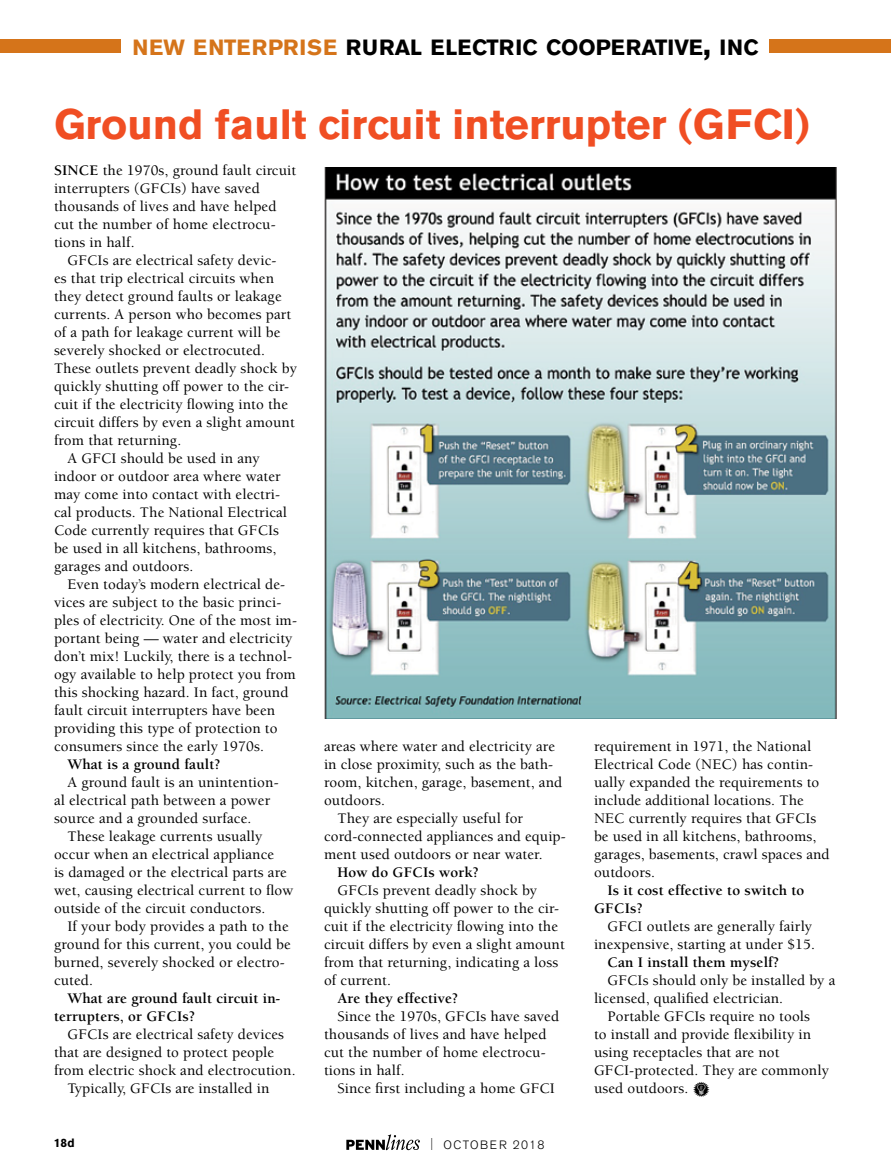
<style>
.page{position:relative;width:891px;height:1175px;background:#fff}
.page>*{position:absolute;margin:0;border:0;box-sizing:border-box;transform-origin:0 0}
.t1{font:700 42px "Akzidenz Grotesk BE";color:#f04e23}
.t2{font:700 21.9px "Akzidenz Grotesk BE";color:#000}
.t3{font:500 15px/18px "Berkeley Std";letter-spacing:.01em;color:#000}
.t4{font:700 15px/18px "Berkeley Std";letter-spacing:.01em;color:#000}
.t5{font:300 12px "Akzidenz Grotesk BE";letter-spacing:.11em;color:#000}
.t6{font:700 12px "Akzidenz Grotesk BE";color:#000}
.s1{color:#d5741a}
.s2{font-size:31.2px}
.s3{font-weight:700}
.s4{font-stretch:condensed}
.s5{font-family:"PF Household Items";font-weight:400}
</style>
<div class="page">
<svg style="left:346px;top:1134px;width:74px;height:16px"></svg>
<div style="left:769px;top:40px;width:122px;height:13px;background:#d5741a"></div>
<div style="left:0;top:40px;width:121px;height:13px;background:#d5741a"></div>
<img style="left:324px;top:168px;width:513px;height:550px">
<h2 class="t2" style="left:132px;top:34px;width:628px"><span class="s1">NEW ENTERPRISE</span> RURAL ELECTRIC COOPERATIVE<span class="s2">,</span> INC</h2>
<h1 class="t1" style="left:54px;top:100px;width:758px">Ground fault circuit interrupter (GFCI)</h1>
<p class="t3" style="left:54px;top:161px;width:244px"><span class="s3">Since</span> the 1970s, ground fault circuit interrupters (GFCIs) have saved thousands of lives and have helped cut the number of home electrocu&shy;tions in half.</p>
<p class="t3" style="left:68px;top:251px;width:210px">GFCIs are electrical safety devic-</p>
<p class="t3" style="left:54px;top:269px;width:222px">es that trip electrical circuits when</p>
<p class="t3" style="left:54px;top:287px;width:229px">they detect ground faults or leakage</p>
<p class="t3" style="left:54px;top:305px;width:239px">currents. A person who becomes part</p>
<p class="t3" style="left:54px;top:323px;width:228px">of a path for leakage current will be</p>
<p class="t3" style="left:54px;top:341px;width:213px">severely shocked or electrocuted.</p>
<p class="t3" style="left:54px;top:359px;width:245px">These outlets prevent deadly shock by</p>
<p class="t3" style="left:54px;top:377px;width:237px">quickly shutting off power to the cir-</p>
<p class="t3" style="left:54px;top:395px;width:236px">cuit if the electricity flowing into the</p>
<p class="t3" style="left:54px;top:413px;width:242px">circuit differs by even a slight amount</p>
<p class="t3" style="left:54px;top:431px;width:129px">from that returning.</p>
<p class="t3" style="left:68px;top:449px;width:194px">A GFCI should be used in any</p>
<p class="t3" style="left:54px;top:467px;width:228px">indoor or outdoor area where water</p>
<p class="t3" style="left:54px;top:485px;width:228px">may come into contact with electri-</p>
<p class="t3" style="left:54px;top:503px;width:235px">cal products. The National Electrical</p>
<p class="t3" style="left:54px;top:521px;width:227px">Code currently requires that GFCIs</p>
<p class="t3" style="left:54px;top:539px;width:224px">be used in all kitchens, bathrooms,</p>
<p class="t3" style="left:54px;top:557px;width:141px">garages and outdoors.</p>
<p class="t3" style="left:68px;top:575px;width:219px">Even today’s modern electrical de-</p>
<p class="t3" style="left:54px;top:593px;width:229px">vices are subject to the basic princi-</p>
<p class="t3" style="left:54px;top:611px;width:245px">ples of electricity. One of the most im-</p>
<p class="t3" style="left:54px;top:629px;width:240px">portant being — water and electricity</p>
<p class="t3" style="left:54px;top:647px;width:240px">don’t mix! Luckily, there is a technol-</p>
<p class="t3" style="left:54px;top:665px;width:243px">ogy available to help protect you from</p>
<p class="t3" style="left:54px;top:683px;width:236px">this shocking hazard. In fact, ground</p>
<p class="t3" style="left:54px;top:701px;width:223px">fault circuit interrupters have been</p>
<p class="t3" style="left:54px;top:719px;width:225px">providing this type of protection to</p>
<p class="t3" style="left:54px;top:737px;width:211px">consumers since the early 1970s.</p>
<p class="t4" style="left:68px;top:755px;width:155px">What is a ground fault?</p>
<p class="t3" style="left:54px;top:773px;width:226px;text-indent:14px">A ground fault is an unintention&shy;al electrical path between a power source and a grounded surface.</p>
<p class="t3" style="left:54px;top:827px;width:241px;text-indent:14px">These leakage currents usually occur when an electrical appliance<br>is damaged or the electrical parts are wet, causing electrical current to flow outside of the circuit conductors.</p>
<p class="t3" style="left:54px;top:917px;width:238px;text-indent:14px">If your body provides a path to the ground for this current, you could be burned, severely shocked or electro&shy;cuted.</p>
<p class="t4" style="left:54px;top:989px;width:228px;text-indent:14px">What are ground fault circuit in&shy;terrupters, or GFCIs?</p>
<p class="t3" style="left:68px;top:1025px;width:218px">GFCIs are electrical safety devices</p>
<p class="t3" style="left:54px;top:1043px;width:222px">that are designed to protect people</p>
<p class="t3" style="left:54px;top:1061px;width:243px">from electric shock and electrocution.</p>
<p class="t3" style="left:68px;top:1079px;width:203px">Typically, GFCIs are installed in</p>
<p class="t3" style="left:324px;top:737px;width:233px">areas where water and electricity are</p>
<p class="t3" style="left:324px;top:755px;width:231px">in close proximity, such as the bath-</p>
<p class="t3" style="left:324px;top:773px;width:240px">room, kitchen, garage, basement, and</p>
<p class="t3" style="left:324px;top:791px;width:62px">outdoors.</p>
<p class="t3" style="left:338px;top:809px;width:187px">They are especially useful for</p>
<p class="t3" style="left:324px;top:827px;width:243px">cord-connected appliances and equip-</p>
<p class="t3" style="left:324px;top:845px;width:220px">ment used outdoors or near water.</p>
<p class="t4" style="left:338px;top:863px;width:143px">How do GFCIs work?</p>
<p class="t3" style="left:324px;top:881px;width:242px;text-indent:14px">GFCIs prevent deadly shock by quickly shutting off power to the cir&shy;cuit if the electricity flowing into the circuit differs by even a slight amount from that returning, indicating a loss of current.</p>
<p class="t4" style="left:338px;top:989px;width:122px">Are they effective?</p>
<p class="t3" style="left:324px;top:1007px;width:237px;text-indent:14px">Since the 1970s, GFCIs have saved thousands of lives and have helped cut the number of home electrocu&shy;tions in half.</p>
<p class="t3" style="left:338px;top:1079px;width:219px">Since first including a home GFCI</p>
<p class="t6" style="left:54px;top:1135px;width:22px">18d</p>
<p class="t5" style="left:430px;top:1137px;width:116px"><span class="s4">|</span> OCTOBER 2018</p>
<p class="t3" style="left:594px;top:737px;width:237px">requirement in 1971, the National<br>Electrical Code (NEC) has contin&shy;ually expanded the requirements to include additional locations. The<br>NEC currently requires that GFCIs be used in all kitchens, bathrooms, garages, basements, crawl spaces and outdoors.</p>
<p class="t4" style="left:594px;top:881px;width:212px;text-indent:14px">Is it cost effective to switch to<br>GFCIs?</p>
<p class="t3" style="left:594px;top:917px;width:223px;text-align:right">GFCI outlets are generally fairly inexpensive, starting at under $15.</p>
<p class="t4" style="left:608px;top:953px;width:173px">Can I install them myself?</p>
<p class="t3" style="left:608px;top:971px;width:229px">GFCIs should only be installed by a</p>
<p class="t3" style="left:594px;top:989px;width:191px">licensed, qualified electrician.</p>
<p class="t3" style="left:608px;top:1007px;width:204px">Portable GFCIs require no tools</p>
<p class="t3" style="left:594px;top:1025px;width:219px">to install and provide flexibility in</p>
<p class="t3" style="left:594px;top:1043px;width:187px">using receptacles that are not</p>
<p class="t3" style="left:594px;top:1061px;width:236px">GFCI-protected. They are commonly</p>
<p class="t3" style="left:594px;top:1079px;width:118px">used outdoors. <span class="s5">l</span></p>
</div>
